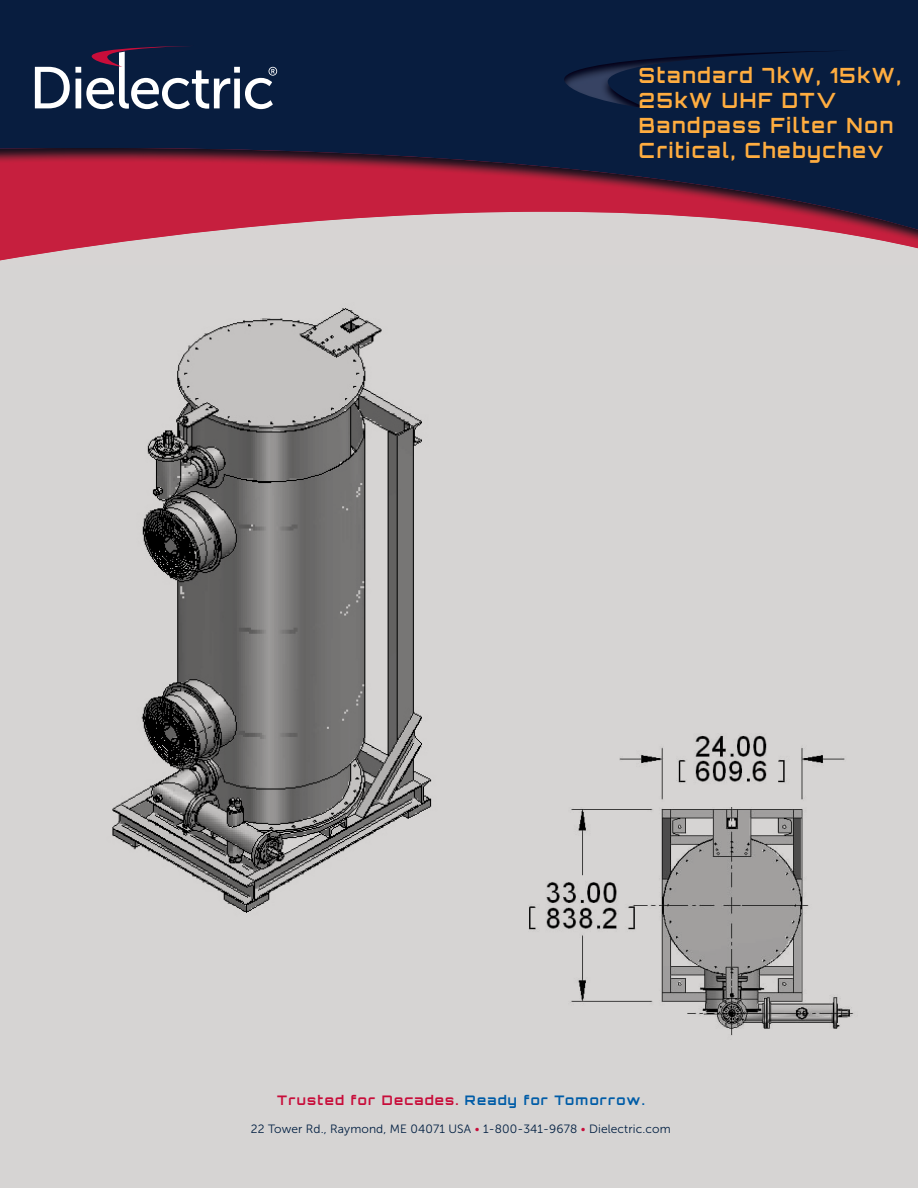
<style>
.page{position:relative;width:918px;height:1188px;background:#fff}
.page>*{position:absolute;margin:0;border:0;box-sizing:border-box;transform-origin:0 0}
.t1{font:700 21px/25.2px "Orbitron";letter-spacing:.09em;color:#ffad40;scale:.93 1}
.t2{font:700 13.2px "Orbitron";letter-spacing:.1em;color:#c80d3a}
.t3{font:12px "Museo Sans 300";letter-spacing:.01em;color:#001e41}
.s1{color:#005ca7}
.s2{color:#c80d3a}
</style>
<div class="page">
<div style="left:0;top:75px;width:918px;height:1113px;background:#d6d4d3"></div>
<svg style="left:0;top:0;width:918px;height:251px;background:#4d324e"></svg>
<img style="left:562px;top:49px;width:290px;height:62px">
<img style="left:564px;top:51px;width:286px;height:58px">
<svg style="left:35px;top:46px;width:242px;height:63px;background:#44506a"></svg>
<img style="left:112px;top:308px;width:320px;height:605px">
<img style="left:529px;top:735px;width:325px;height:301px">
<p class="t1" style="left:639px;top:62px;width:283px">Standard 7kW, 15kW,<br>25kW UHF DTV<br>Bandpass Filter Non<br>Critical, Chebychev</p>
<p class="t2" style="left:277px;top:1093px;width:369px">Trusted for Decades. <span class="s1">Ready for Tomorrow.</span></p>
<p class="t3" style="left:251px;top:1122px;width:421px">22 Tower Rd., Raymond, ME 04071 USA <span class="s2">•</span> 1-800-341-9678 <span class="s2">•</span> Dielectric.com</p>
</div>
